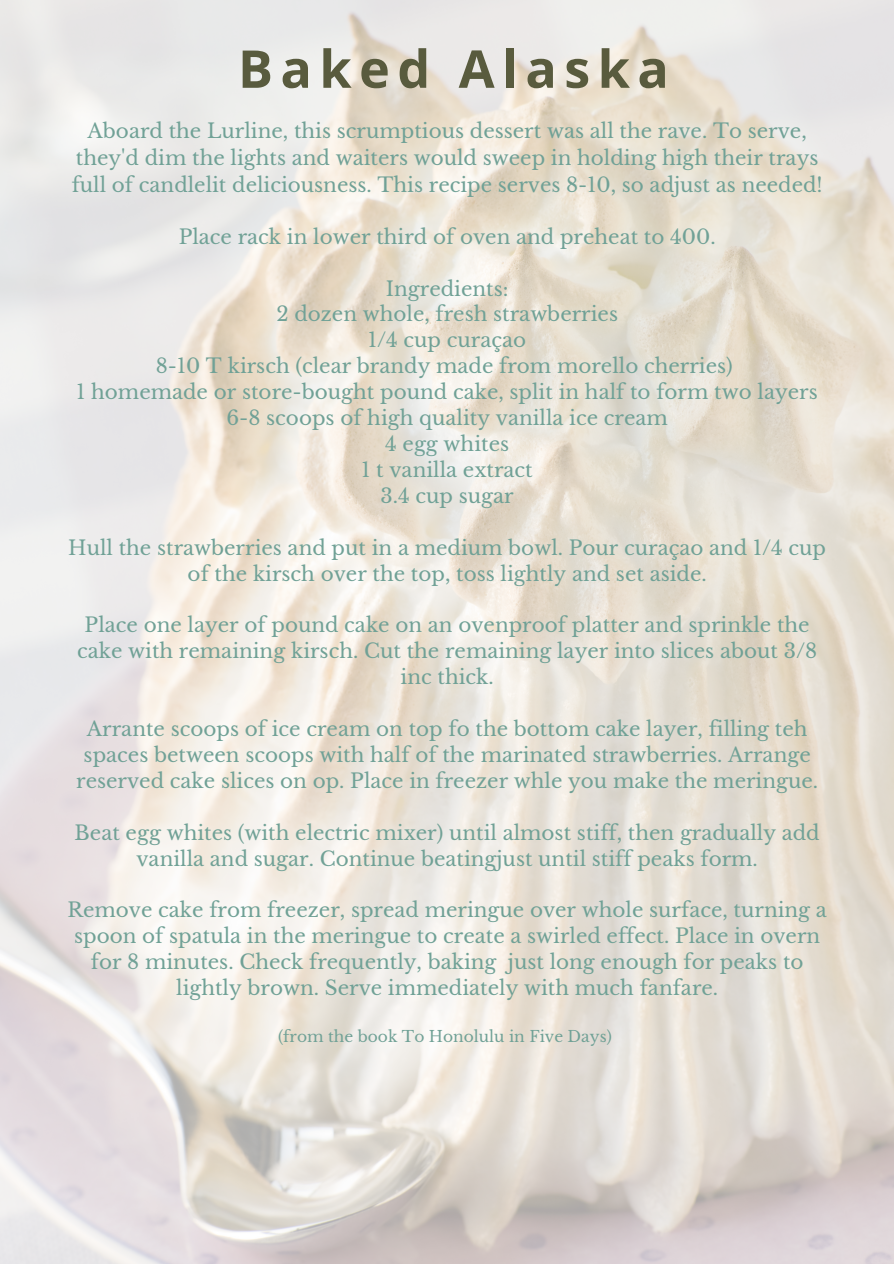
<style>
.page{position:relative;width:894px;height:1264px;background:#fff}
.page>*{position:absolute;margin:0;border:0;box-sizing:border-box;transform-origin:0 0}
.t1{font:700 52.05px "Open Sans";letter-spacing:.14em;color:#595b3e}
.t2{font:19.95px/26px "Libre Baskerville";color:#70a196;text-align:center}
.t3{font:15.45px "Libre Baskerville";color:#70a196}
</style>
<div class="page">
<img style="left:0;top:0;width:893px;height:1263px">
<p class="t1" style="left:238px;top:32px;width:432px">Baked Alaska</p>
<p class="t2" style="left:72px;top:117px;width:752px;line-height:27px">Aboard the Lurline, this scrumptious dessert was all the rave. To serve, they'd dim the lights and waiters would sweep in holding high their trays full of candlelit deliciousness. This recipe serves 8-10, so adjust as needed!</p>
<p class="t2" style="left:179px;top:224px;width:538px">Place rack in lower third of oven and preheat to 400.</p>
<p class="t2" style="left:386px;top:275px;width:124px">Ingredients:</p>
<p class="t2" style="left:276px;top:301px;width:343px">2 dozen whole, fresh strawberries</p>
<p class="t2" style="left:368px;top:327px;width:159px">1/4 cup curaçao</p>
<p class="t2" style="left:156px;top:353px;width:578px">8-10 T kirsch (clear brandy made from morello cherries)</p>
<p class="t2" style="left:77px;top:379px;width:742px">1 homemade or store-bought pound cake, split in half to form two layers</p>
<p class="t2" style="left:226px;top:405px;width:443px">6-8 scoops of high quality vanilla ice cream</p>
<p class="t2" style="left:385px;top:431px;width:125px">4 egg whites</p>
<p class="t2" style="left:361px;top:457px;width:173px">1 t vanilla extract</p>
<p class="t2" style="left:380px;top:483px;width:135px">3.4 cup sugar</p>
<p class="t2" style="left:68px;top:534px;width:759px">Hull the strawberries and put in a medium bowl. Pour curaçao and 1/4 cup of the kirsch over the top, toss lightly and set aside.</p>
<p class="t2" style="left:77px;top:612px;width:741px">Place one layer of pound cake on an ovenproof platter and sprinkle the cake with remaining kirsch. Cut the remaining layer into slices about 3/8 inc thick.</p>
<p class="t2" style="left:76px;top:716px;width:743px">Arrante scoops of ice cream on top fo the bottom cake layer, filling teh spaces between scoops with half of the marinated strawberries. Arrange reserved cake slices on op. Place in freezer whle you make the meringue.</p>
<p class="t2" style="left:75px;top:819px;width:746px">Beat egg whites (with electric mixer) until almost stiff, then gradually add vanilla and sugar. Continue beatingjust until stiff peaks form.</p>
<p class="t2" style="left:67px;top:897px;width:760px">Remove cake from freezer, spread meringue over whole surface, turning a spoon of spatula in the meringue to create a swirled effect. Place in overn for 8 minutes. Check frequently, baking just long enough for peaks to lightly brown. Serve immediately with much fanfare.</p>
<p class="t3" style="left:278px;top:1027px;width:335px">(from the book To Honolulu in Five Days)</p>
</div>
